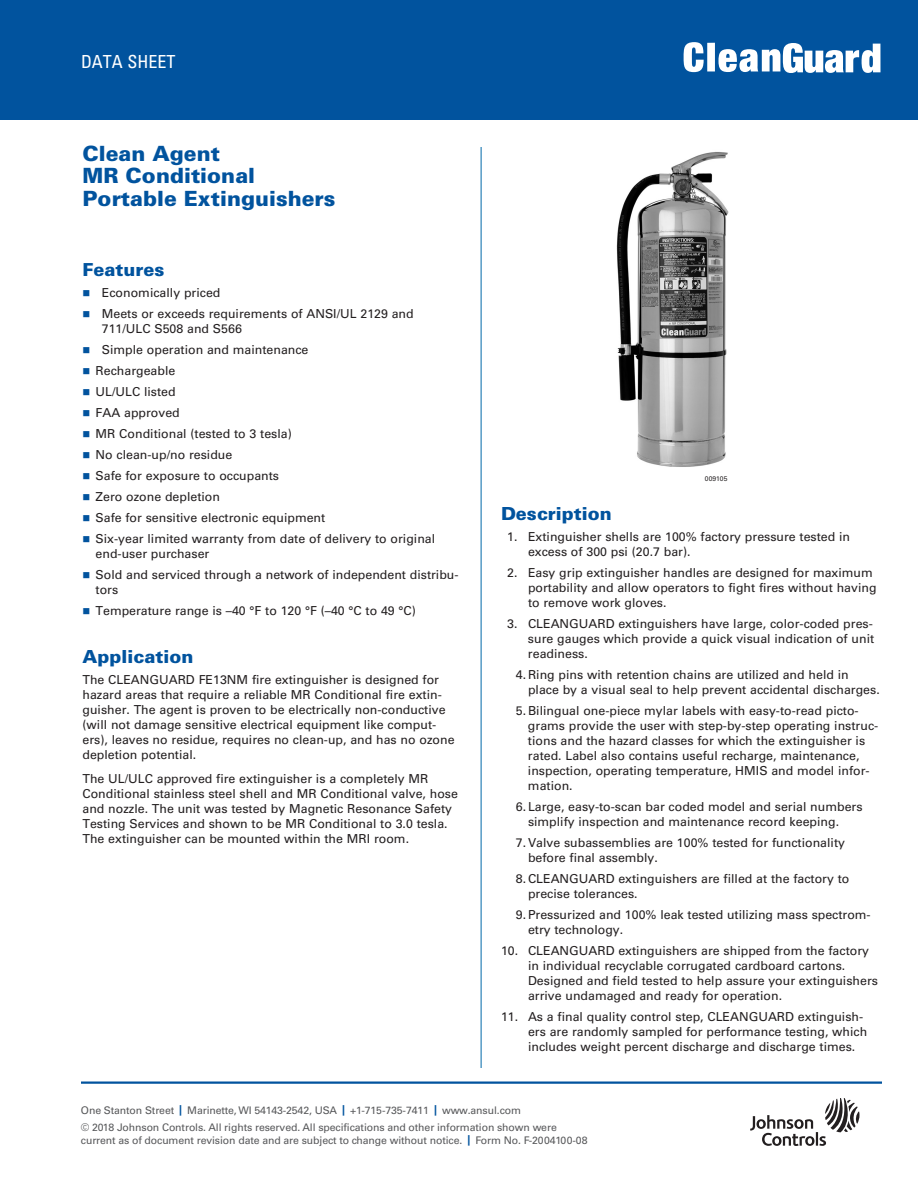
<style>
.page{position:relative;width:918px;height:1188px;background:#fff}
.page>*{position:absolute;margin:0;border:0;box-sizing:border-box;transform-origin:0 0}
._02_Data_Sheet_Heade{font:900 21px/22.5px "Univers LT Std";color:#01539e}
._03_12_pt_Blue_Heade{font:900 18px "Univers LT Std";color:#01539e}
.t1{font:condensed 18px "Univers LT Std";color:#fff}
._08_Bullet_Text{font:12.3px/15px "Univers LT Std";color:#231f20}
._05_Text_1st_Graph{font:12.3px/15px "Univers LT Std";color:#231f20}
._06_Text_8_25{font:12.3px/15px "Univers LT Std";color:#231f20}
._07_Bullet_Text_1st{font:12.3px/15px "Univers LT Std";color:#231f20}
._27_Tagline-Boilerpl{font:10.5px/13.4px "Univers LT Std";letter-spacing:-.01em;color:#57585a}
._15___of_Art_Drawing{font:6.75px "Univers LT Std";color:#231f20}
.s1{color:#01539e}
.s2{font-weight:700;color:#01539e}
</style>
<div class="page">
<div style="left:0;top:0;width:918px;height:120px;background:#01539e"></div>
<hr style="left:481px;top:147px;width:1px;height:921px;background:#0068a9">
<hr style="left:81px;top:1082px;width:801px;height:2px;background:#01539e">
<svg style="left:750px;top:1098px;width:109px;height:48px"></svg>
<svg style="left:684px;top:42px;width:20px;height:30px"></svg>
<div style="left:707px;top:43px;width:8px;height:28px;background:#fff"></div>
<svg style="left:719px;top:43px;width:161px;height:30px"></svg>
<img style="left:616px;top:152px;width:113px;height:315px">
<h2 class="t1" style="left:81px;top:50px;width:96px">DATA SHEET</h2>
<p class="_02_Data_Sheet_Heade" style="left:82px;top:142px;width:255px">Clean Agent<br>MR Conditional<br>Portable Extinguishers</p>
<p class="_03_12_pt_Blue_Heade" style="left:82px;top:258px;width:83px">Features</p>
<p class="_07_Bullet_Text_1st" style="left:82px;top:285px;width:140px"><span class="s1">■</span> Economically priced</p>
<p class="_08_Bullet_Text" style="left:102px;top:306px;width:313px;text-indent:-19px"><span class="s1">■</span> Meets or exceeds requirements of ANSI/UL 2129 and<br>711/ULC S508 and S566</p>
<p class="_08_Bullet_Text" style="left:82px;top:342px;width:228px"><span class="s1">■</span> Simple operation and maintenance</p>
<p class="_08_Bullet_Text" style="left:82px;top:363px;width:94px"><span class="s1">■</span> Rechargeable</p>
<p class="_08_Bullet_Text" style="left:82px;top:384px;width:95px"><span class="s1">■</span> UL/ULC listed</p>
<p class="_08_Bullet_Text" style="left:82px;top:405px;width:99px"><span class="s1">■</span> FAA approved</p>
<p class="_08_Bullet_Text" style="left:82px;top:426px;width:211px"><span class="s1">■</span> MR Conditional (tested to 3 tesla)</p>
<p class="_08_Bullet_Text" style="left:82px;top:447px;width:151px"><span class="s1">■</span> No clean-up/no residue</p>
<p class="_08_Bullet_Text" style="left:82px;top:468px;width:198px"><span class="s1">■</span> Safe for exposure to occupants</p>
<p class="_08_Bullet_Text" style="left:82px;top:489px;width:139px"><span class="s1">■</span> Zero ozone depletion</p>
<p class="_08_Bullet_Text" style="left:82px;top:510px;width:244px"><span class="s1">■</span> Safe for sensitive electronic equipment</p>
<p class="_08_Bullet_Text" style="left:96px;top:531px;width:341px;text-indent:-13px"><span class="s1">■</span> Six-year limited warranty from date of delivery to original end-user purchaser</p>
<p class="_08_Bullet_Text" style="left:96px;top:567px;width:365px;text-indent:-13px"><span class="s1">■</span> Sold and serviced through a network of independent distribu&shy;tors</p>
<p class="_08_Bullet_Text" style="left:82px;top:603px;width:335px"><span class="s1">■</span> Temperature range is –40 °F to 120 °F (–40 °C to 49 °C)</p>
<p class="_03_12_pt_Blue_Heade" style="left:82px;top:645px;width:112px">Application</p>
<p class="_05_Text_1st_Graph" style="left:82px;top:672px;width:374px">The CLEANGUARD FE13NM fire extinguisher is designed for hazard areas that require a reliable MR Conditional fire extin&shy;guisher. The agent is proven to be electrically non-conductive (will not damage sensitive electrical equipment like comput&shy;ers), leaves no residue, requires no clean-up, and has no ozone depletion potential.</p>
<p class="_06_Text_8_25" style="left:82px;top:771px;width:377px">The UL/ULC approved fire extinguisher is a completely MR Conditional stainless steel shell and MR Conditional valve, hose and nozzle. The unit was tested by Magnetic Resonance Safety Testing Services and shown to be MR Conditional to 3.0 tesla.<br>The extinguisher can be mounted within the MRI room.</p>
<p class="_15___of_Art_Drawing" style="left:705px;top:474px;width:24px">009105</p>
<p class="_03_12_pt_Blue_Heade" style="left:501px;top:502px;width:112px">Description</p>
<p class="_07_Bullet_Text_1st" style="left:528px;top:529px;width:324px;text-indent:-21px">1. Extinguisher shells are 100% factory pressure tested in excess of 300 psi (20.7 bar).</p>
<p class="_08_Bullet_Text" style="left:528px;top:565px;width:350px;text-indent:-21px">2. Easy grip extinguisher handles are designed for maximum portability and allow operators to fight fires without having to remove work gloves.</p>
<p class="_08_Bullet_Text" style="left:528px;top:616px;width:348px;text-align:justify;text-indent:-21px">3. CLEANGUARD extinguishers have large, color-coded pres&shy;sure gauges which provide a quick visual indication of unit readiness.</p>
<p class="_08_Bullet_Text" style="left:528px;top:667px;width:353px;text-indent:-12px">4.Ring pins with retention chains are utilized and held in place by a visual seal to help prevent accidental discharges.</p>
<p class="_08_Bullet_Text" style="left:528px;top:703px;width:352px;text-indent:-12px">5.Bilingual one-piece mylar labels with easy-to-read picto&shy;grams provide the user with step-by-step operating instruc&shy;tions and the hazard classes for which the extinguisher is rated. Label also contains useful recharge, maintenance, inspection, operating temperature, HMIS and model infor&shy;mation.</p>
<p class="_08_Bullet_Text" style="left:528px;top:799px;width:336px;text-indent:-12px">6.Large, easy-to-scan bar coded model and serial numbers simplify inspection and maintenance record keeping.</p>
<p class="_08_Bullet_Text" style="left:528px;top:835px;width:319px;text-indent:-12px">7.Valve subassemblies are 100% tested for functionality before final assembly.</p>
<p class="_08_Bullet_Text" style="left:528px;top:871px;width:323px;text-indent:-12px">8.CLEANGUARD extinguishers are filled at the factory to precise tolerances.</p>
<p class="_08_Bullet_Text" style="left:528px;top:907px;width:344px;text-indent:-12px">9.Pressurized and 100% leak tested utilizing mass spectrom&shy;etry technology.</p>
<p class="_08_Bullet_Text" style="left:528px;top:943px;width:352px;text-indent:-27px">10. CLEANGUARD extinguishers are shipped from the factory in individual recyclable corrugated cardboard cartons.<br>Designed and field tested to help assure your extinguishers arrive undamaged and ready for operation.</p>
<p class="_08_Bullet_Text" style="left:528px;top:1009px;width:341px;text-indent:-27px">11. As a final quality control step, CLEANGUARD extinguish&shy;ers are randomly sampled for performance testing, which includes weight percent discharge and discharge times.</p>
<p class="_27_Tagline-Boilerpl" style="left:81px;top:1104px;width:442px">One Stanton Street <span class="s2">|</span> Marinette, WI 54143-2542, USA <span class="s2">|</span> +1-715-735-7411 <span class="s2">|</span> www.ansul.com</p>
<p class="_27_Tagline-Boilerpl" style="left:81px;top:1120px;width:508px">© 2018 Johnson Controls. All rights reserved. All specifications and other information shown were current as of document revision date and are subject to change without notice. <span class="s2">|</span> Form No. F-2004100-08</p>
</div>
